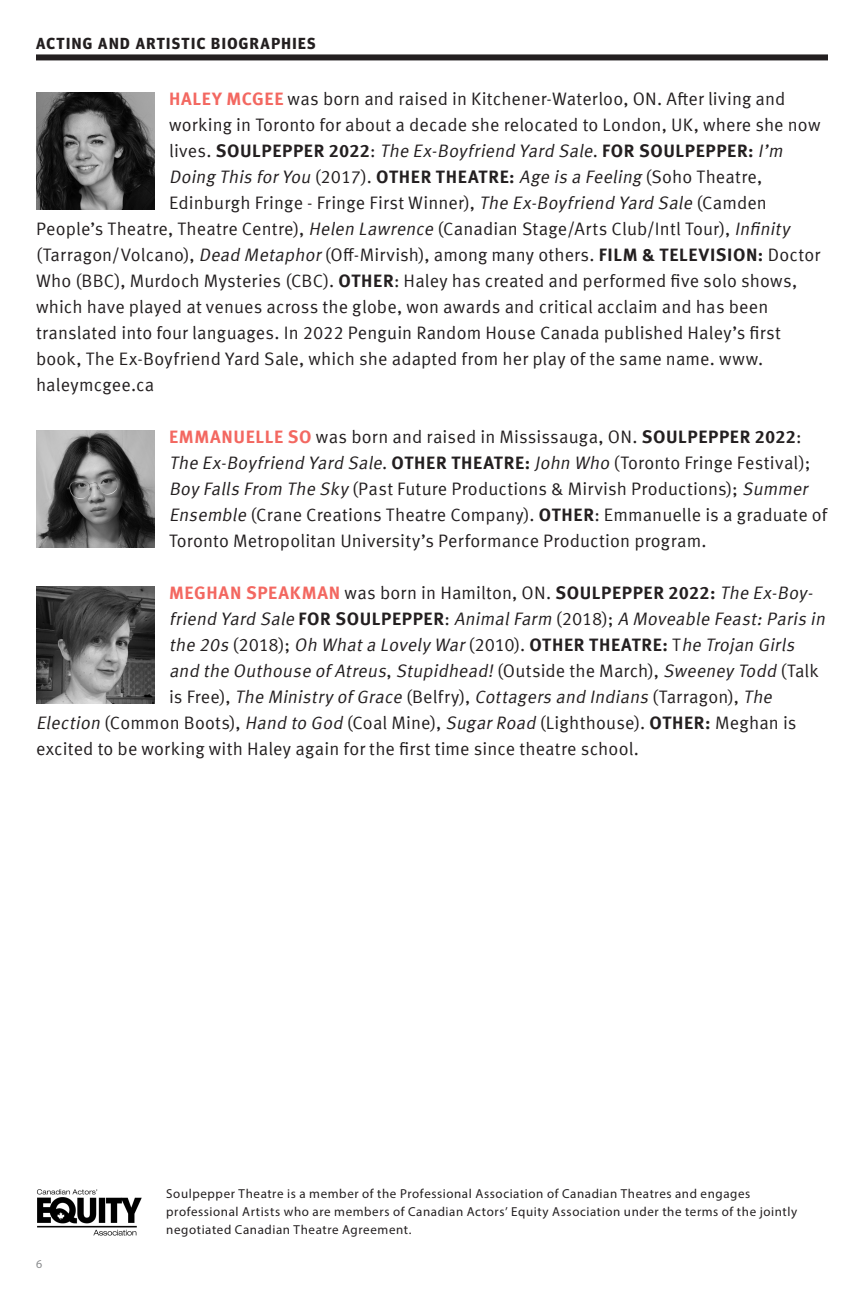
<style>
.page{position:relative;width:864px;height:1296px;background:#fff}
.page>*{position:absolute;margin:0;border:0;box-sizing:border-box;transform-origin:0 0}
.t1{font:18px/26px "Meta Pro";letter-spacing:.01em;color:#231f20}
.t2{font:italic 18px "Meta Pro";color:#231f20}
.t3{font:700 18px "Meta Pro";letter-spacing:.03em;color:#231f20}
.t4{font:700 16px "Meta Headline Pro";letter-spacing:.09em;color:#231f20}
.t5{font:13px/18px "Myriad Pro";letter-spacing:.045em;color:#231f20}
.t6{font:12px "Myriad Pro";color:#8a8c8e}
.s1{font-weight:700;color:#f36861}
.s2{font-weight:400}
.s3{font-weight:400;font-style:italic}
.s4{font-style:normal}
.s5{font-weight:700;font-style:normal}
.s6{font-style:italic}
.s7{font-weight:700}
</style>
<div class="page">
<div style="left:36px;top:54px;width:792px;height:6px;background:#231f20"></div>
<img style="left:36px;top:92px;width:119px;height:117px">
<img style="left:36px;top:430px;width:119px;height:117px">
<img style="left:36px;top:586px;width:119px;height:117px">
<img style="left:37px;top:1189px;width:105px;height:47px">
<p class="t4" style="left:36px;top:31px;width:281px">ACTING AND ARTISTIC BIOGRAPHIES</p>
<p class="t1" style="left:169px;top:85px;width:618px"><span class="s1">HALEY MCGEE</span> was born and raised in Kitchener-Waterloo, ON. After living and</p>
<p class="t1" style="left:169px;top:111px;width:653px">working in Toronto for about a decade she relocated to London, UK, where she now</p>
<p class="t3" style="left:169px;top:137px;width:619px"><span class="s2">lives.</span> SOULPEPPER 2022<span class="s2">:</span> <span class="s3">The Ex-Boyfriend Yard Sale</span><span class="s2">.</span> FOR SOULPEPPER: <span class="s3">I’m</span></p>
<p class="t2" style="left:169px;top:163px;width:595px">Doing This forYou <span class="s4">(2017).</span> <span class="s5">OTHER THEATRE:</span> Age is a Feeling <span class="s4">(Soho Theatre,</span></p>
<p class="t1" style="left:169px;top:189px;width:599px">Edinburgh Fringe - Fringe First Winner), <span class="s6">The Ex-Boyfriend Yard Sale</span> (Camden</p>
<p class="t1" style="left:36px;top:215px;width:760px">People’s Theatre, Theatre Centre), <span class="s6">Helen Lawrence</span> (Canadian Stage/Arts Club/Intl Tour), <span class="s6">Infinity</span></p>
<p class="t1" style="left:36px;top:241px;width:786px">(Tarragon/Volcano), <span class="s6">Dead Metaphor</span>(Off-Mirvish), among many others. <span class="s7">FILM &amp; TELEVISION:</span> Doctor</p>
<p class="t1" style="left:36px;top:267px;width:763px">Who (BBC), Murdoch Mysteries (CBC). <span class="s7">OTHER</span>: Haley has created and performed five solo shows,</p>
<p class="t1" style="left:36px;top:293px;width:734px">which have played at venues across the globe, won awards and critical acclaim and has been</p>
<p class="t1" style="left:36px;top:319px;width:746px">translated into four languages. In 2022 Penguin Random House Canada published Haley’s first</p>
<p class="t1" style="left:36px;top:345px;width:729px">book, The Ex-Boyfriend Yard Sale, which she adapted from her play of the same name. www.</p>
<p class="t1" style="left:36px;top:371px;width:120px">haleymcgee.ca</p>
<p class="t1" style="left:169px;top:423px;width:660px"><span class="s1">EMMANUELLE SO</span> was born and raised in Mississauga, ON. <span class="s7">SOULPEPPER 2022</span>:<br><span class="s6">The Ex-Boyfriend Yard Sale</span>. <span class="s7">OTHER THEATRE:</span> <span class="s6">John Who</span> (Toronto Fringe Festival); <span class="s6">Boy Falls From The Sky</span> (Past Future Productions &amp; Mirvish Productions); <span class="s6">Summer Ensemble</span> (Crane Creations Theatre Company). <span class="s7">OTHER</span>: Emmanuelle is a graduate of Toronto Metropolitan University’s Performance Production program.</p>
<p class="t1" style="left:169px;top:579px;width:649px"><span class="s1">MEGHAN SPEAKMAN</span> was born in Hamilton, ON. <span class="s7">SOULPEPPER 2022:</span> <span class="s6">The Ex-Boy-</span></p>
<p class="t2" style="left:169px;top:605px;width:662px">friend Yard Sale <span class="s5">FO R S O U L P E P P E R</span> <span class="s4">:</span> AnimalFarm <span class="s4">(2 0 1 8) ;</span> A Moveable Feast:Paris in</p>
<p class="t2" style="left:169px;top:631px;width:631px">the 20s <span class="s4">(2 0 1 8) ;</span> Oh Whata Lovely War<span class="s4">(2 0 1 0) .</span> <span class="s5">O T H E R T H E AT R E :</span> <span class="s4">T</span> he Trojan Girls</p>
<p class="t2" style="left:169px;top:657px;width:651px">and the Outhouse ofAtreus<span class="s4">,</span> Stupidhead!<span class="s4">(O u t s i d e t h e M a rc h) ,</span> Sweeney Todd <span class="s4">(Ta l k</span></p>
<p class="t2" style="left:169px;top:683px;width:609px"><span class="s4">i s Fre e) ,</span> The Ministry ofGrace <span class="s4">( B e l fry) ,</span> Cottagers and Indians <span class="s4">(Ta r r a g o n) ,</span> The</p>
<p class="t1" style="left:36px;top:709px;width:762px"><span class="s6">Election</span> (Common Boots), <span class="s6">Hand to God</span> (Coal Mine), <span class="s6">SugarRoad</span> (Lighthouse). <span class="s7">OTHER:</span> Meghan is</p>
<p class="t1" style="left:36px;top:735px;width:605px">excited to be working with Haley again for the first time since theatre school.</p>
<p class="t6" style="left:36px;top:1257px;width:8px">6</p>
<p class="t5" style="left:166px;top:1185px;width:632px">Soulpepper Theatre is a member of the Professional Association of Canadian Theatres and engages professional Artists who are members of Canadian Actors’ Equity Association under the terms of the jointly negotiated Canadian Theatre Agreement.</p>
</div>
